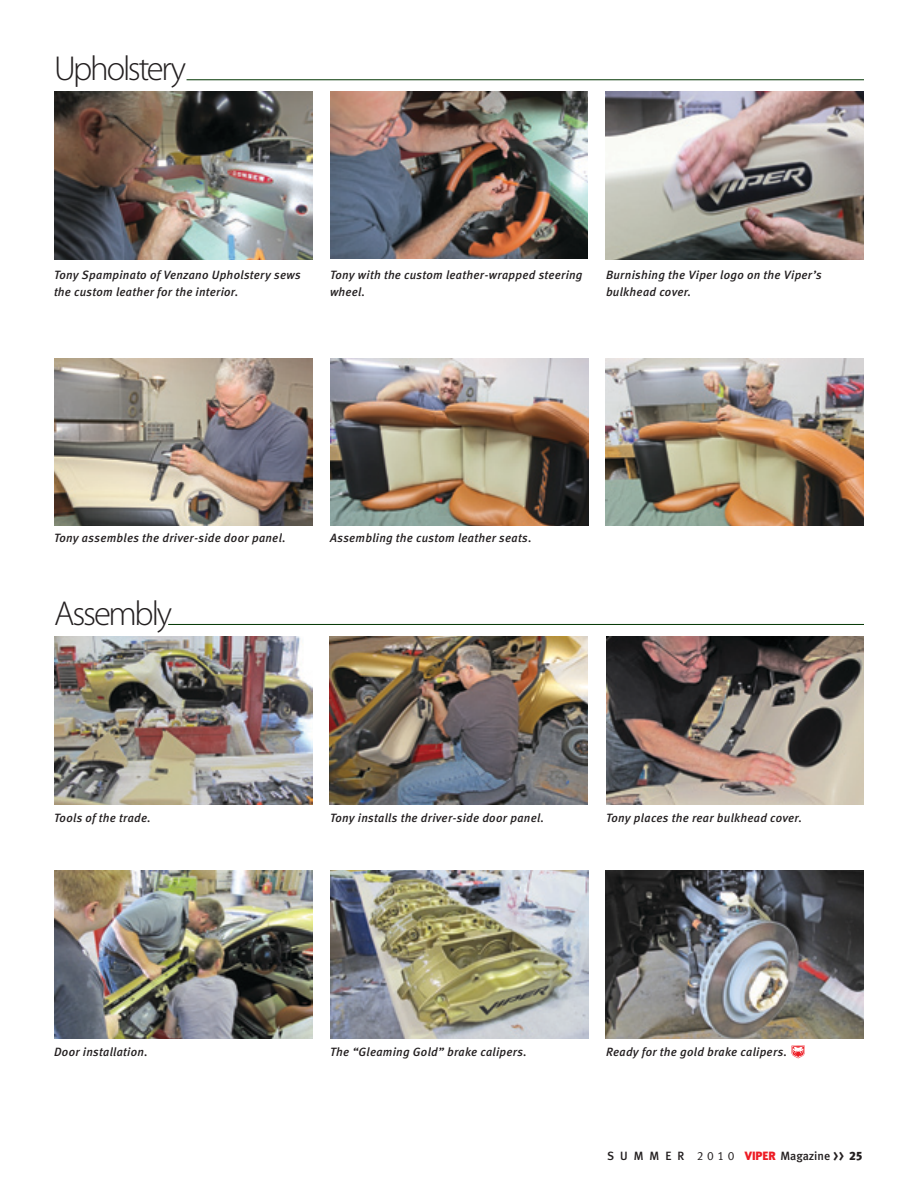
<style>
.page{position:relative;width:918px;height:1188px;background:#fff}
.page>*{position:absolute;margin:0;border:0;box-sizing:border-box;transform-origin:0 0}
.t1{font:300 34.65px "Myriad Pro";letter-spacing:-.06em;color:#231f20}
.t2{font:italic 12px/16.5px "Meta Medium LF";letter-spacing:.025em;color:#231f20}
.t3{font:12px "Meta Medium LF";color:#231f20}
.s1{font-family:"Meta Normal LF"}
.s2{font-family:"Meta Black LF";color:#ed1c24}
.s3{font-size:19.5px}
.s4{font-family:"Meta Black LF"}
</style>
<div class="page">
<hr style="left:187px;top:80px;width:677px;height:1px;background:#003501">
<img style="left:54px;top:92px;width:258px;height:167px">
<img style="left:330px;top:92px;width:258px;height:167px">
<img style="left:606px;top:92px;width:258px;height:167px">
<img style="left:54px;top:358px;width:258px;height:168px">
<img style="left:330px;top:358px;width:258px;height:168px">
<hr style="left:168px;top:624px;width:696px;height:1px;background:#003501">
<img style="left:330px;top:637px;width:258px;height:167px">
<img style="left:54px;top:871px;width:258px;height:167px">
<img style="left:330px;top:871px;width:258px;height:167px">
<img style="left:606px;top:871px;width:258px;height:167px">
<img style="left:606px;top:358px;width:258px;height:168px">
<img style="left:54px;top:637px;width:258px;height:167px">
<img style="left:606px;top:637px;width:258px;height:167px">
<svg style="left:791px;top:1045px;width:14px;height:13px"></svg>
<h1 class="t1" style="left:54px;top:49px;width:134px">Upholstery</h1>
<p class="t2" style="left:54px;top:267px;width:248px">Tony Spampinato of Venzano Upholstery sews the custom leather for the interior.</p>
<p class="t2" style="left:330px;top:267px;width:254px">Tony with the custom leather-wrapped steering wheel.</p>
<p class="t2" style="left:606px;top:267px;width:217px">Burnishing the Viper logo on the Viper’s bulkhead cover.</p>
<p class="t2" style="left:54px;top:529px;width:233px">Tony assembles the driver-side door panel.</p>
<p class="t2" style="left:330px;top:529px;width:203px">Assembling the custom leather seats.</p>
<h1 class="t1" style="left:54px;top:594px;width:120px">Assembly</h1>
<p class="t2" style="left:54px;top:809px;width:98px">Tools of the trade.</p>
<p class="t2" style="left:330px;top:809px;width:216px">Tony installs the driver-side door panel.</p>
<p class="t2" style="left:606px;top:809px;width:198px">Tony places the rear bulkhead cover.</p>
<p class="t2" style="left:54px;top:1043px;width:95px">Door installation.</p>
<p class="t2" style="left:330px;top:1043px;width:198px">The “Gleaming Gold” brake calipers.</p>
<p class="t2" style="left:606px;top:1043px;width:183px">Ready for the gold brake calipers.</p>
<p class="t3" style="left:607px;top:1149px;width:40px">SUMM</p>
<p class="t3" style="left:665px;top:1149px;width:199px">E R <span class="s1">2 0 1 0</span> <span class="s2">VIPER</span> MAGAZINE <span class="s3">››</span> <span class="s4">25</span></p>
</div>
